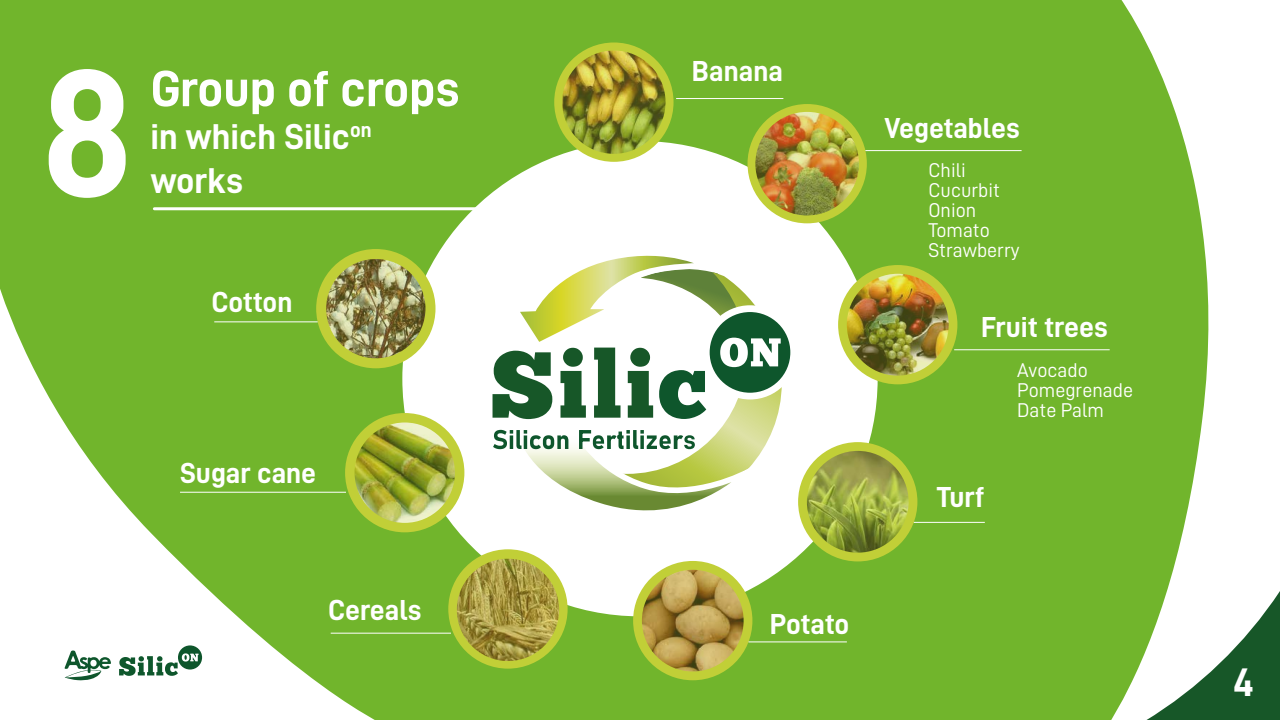
<style>
.page{position:relative;width:1280px;height:720px;background:#fff}
.page>*{position:absolute;margin:0;border:0;box-sizing:border-box;transform-origin:0 0}
.t1{font:181px "D DIN Bold";color:#fff}
.t2{font:51px "D DIN Bold";color:#fff}
.t3{font:40px "D DIN Bold";color:#fff}
.t4{font:36px "D DIN Bold";color:#fff}
.t5{font:29px "D DIN Bold";color:#fff}
.t6{font:20px/20px "D DIN";color:#fff}
</style>
<div class="page">
<div style="left:0;top:1px;width:1280px;height:719px;background:#71b52c"></div>
<div style="left:402px;top:141px;width:476px;height:475px;background:#fff;border-radius:50%"></div>
<svg style="left:1058px;top:1px;width:222px;height:719px"></svg>
<svg style="left:0;top:207px;width:398px;height:513px"></svg>
<svg style="left:706px;top:309px;width:88px;height:87px"></svg>
<div style="left:703px;top:305px;width:94px;height:94px;border:7px solid #fff;border-radius:50%"></div>
<svg style="left:493px;top:255px;width:289px;height:256px"></svg>
<svg style="left:64px;top:651px;width:47px;height:29px"></svg>
<div style="left:178px;top:645px;width:24px;height:25px;background:#0e562c;border-radius:50%"></div>
<svg style="left:119px;top:653px;width:79px;height:23px;background:#8fb09d"></svg>
<hr style="left:154px;top:207px;width:348px;height:3px;background:#fff">
<div style="left:316px;top:249px;width:120px;height:119px;background:#c1cf37;border-radius:50%"></div>
<div style="left:345px;top:413px;width:119px;height:119px;background:#c1cf37;border-radius:50%"></div>
<div style="left:448px;top:549px;width:120px;height:120px;background:#c1cf37;border-radius:50%"></div>
<div style="left:633px;top:561px;width:119px;height:119px;background:#c1cf37;border-radius:50%"></div>
<div style="left:798px;top:442px;width:119px;height:119px;background:#c1cf37;border-radius:50%"></div>
<div style="left:838px;top:265px;width:119px;height:119px;background:#c1cf37;border-radius:50%"></div>
<div style="left:748px;top:104px;width:119px;height:119px;background:#c1cf37;border-radius:50%"></div>
<div style="left:554px;top:43px;width:120px;height:119px;background:#c1cf37;border-radius:50%"></div>
<img style="left:457px;top:559px;width:102px;height:102px;border-radius:51px">
<img style="left:355px;top:422px;width:100px;height:101px;border-radius:50px">
<img style="left:326px;top:259px;width:100px;height:99px;border-radius:50px">
<img style="left:642px;top:570px;width:102px;height:101px;border-radius:51px">
<img style="left:807px;top:451px;width:102px;height:102px;border-radius:51px">
<img style="left:847px;top:274px;width:102px;height:102px;border-radius:51px">
<img style="left:755px;top:112px;width:104px;height:104px;border-radius:52px">
<img style="left:562px;top:50px;width:104px;height:104px;border-radius:52px">
<svg style="left:1144px;top:591px;width:136px;height:129px;background:#99b69c"></svg>
<hr style="left:676px;top:98px;width:107px;height:1px;background:#fff">
<hr style="left:865px;top:150px;width:157px;height:1px;background:#fff">
<hr style="left:954px;top:349px;width:156px;height:1px;background:#fff">
<hr style="left:914px;top:522px;width:71px;height:1px;background:#fff">
<hr style="left:749px;top:641px;width:98px;height:1px;background:#fff">
<hr style="left:331px;top:633px;width:120px;height:1px;background:#fff">
<hr style="left:180px;top:492px;width:166px;height:1px;background:#fff">
<hr style="left:214px;top:321px;width:104px;height:1px;background:#fff">
<h1 class="t1" style="left:40px;top:33px;width:97px">8</h1>
<h2 class="t2" style="left:150px;top:60px;width:311px">Group of crops</h2>
<h3 class="t4" style="left:150px;top:117px;width:223px">in which Silic<sup>on</sup></h3>
<h3 class="t4" style="left:150px;top:160px;width:94px">works</h3>
<h3 class="t5" style="left:211px;top:286px;width:83px">Cotton</h3>
<h3 class="t5" style="left:180px;top:457px;width:138px">Sugar cane</h3>
<h3 class="t5" style="left:328px;top:594px;width:95px">Cereals</h3>
<h3 class="t5" style="left:692px;top:55px;width:93px">Banana</h3>
<h3 class="t5" style="left:884px;top:112px;width:137px">Vegetables</h3>
<p class="t6" style="left:928px;top:160px;width:93px">Chili<br>Cucurbit<br>Onion<br>Tomato<br>Strawberry</p>
<h3 class="t5" style="left:981px;top:311px;width:128px">Fruit trees</h3>
<h3 class="t5" style="left:937px;top:481px;width:49px">Turf</h3>
<p class="t6" style="left:1017px;top:360px;width:117px">Avocado<br>Pomegrenade<br>Date Palm</p>
<h3 class="t5" style="left:770px;top:608px;width:81px">Potato</h3>
<h3 class="t3" style="left:1233px;top:660px;width:22px">4</h3>
</div>
